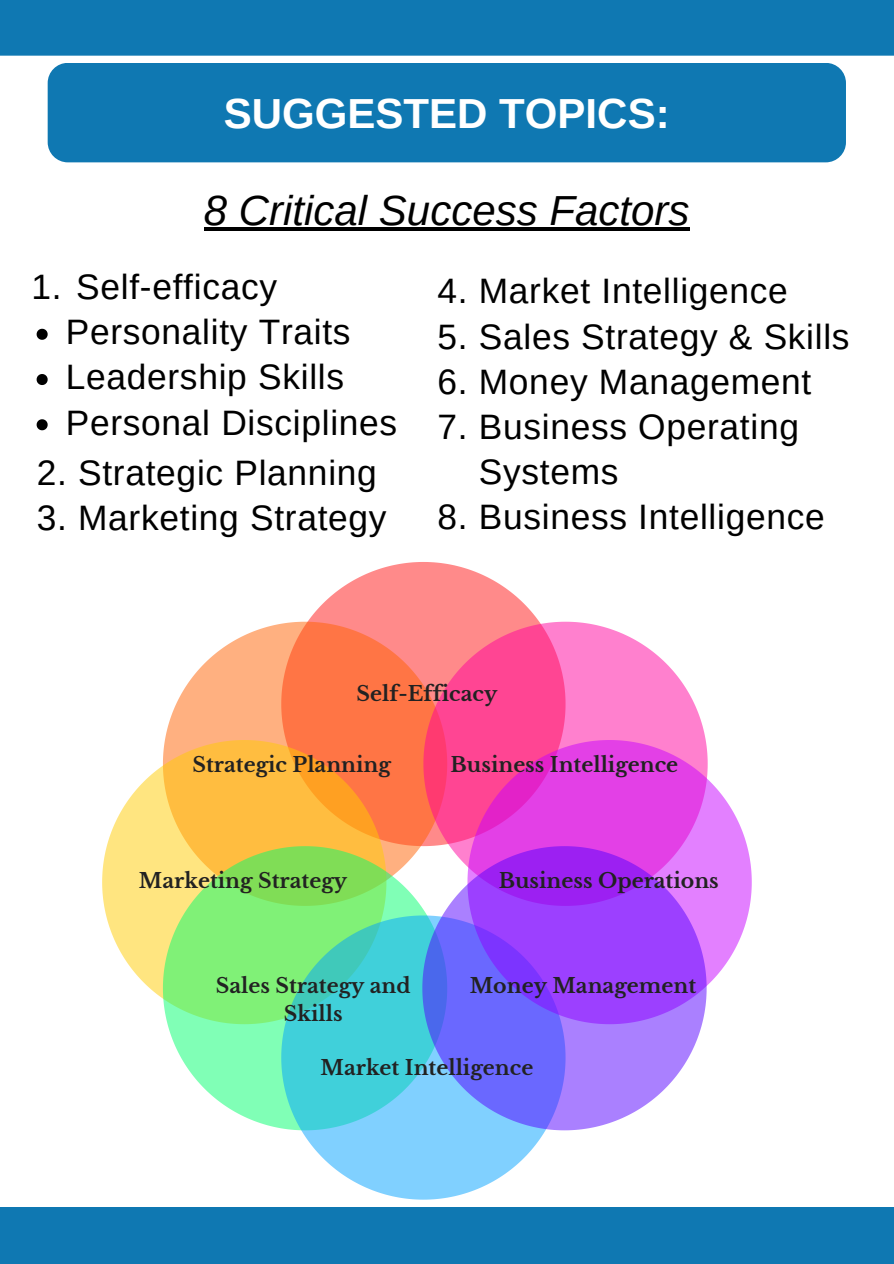
<style>
.page{position:relative;width:894px;height:1264px;background:#fff}
.page>*{position:absolute;margin:0;border:0;box-sizing:border-box;transform-origin:0 0}
.t1{font:700 42px "Arimo";color:#fff}
.t2{font:italic 42px "Arimo";color:#000}
.t3{font:35.25px/45px "Arimo";letter-spacing:.02em;color:#000}
.t4{font:700 20.55px/27.9px "Libre Baskerville";color:#222;text-align:center}
.s1{color:#fff}
</style>
<div class="page">
<div style="left:0;top:1206px;width:893px;height:57px;background:#0f78b2"></div>
<div style="left:0;top:0;width:893px;height:56px;background:#0f78b2"></div>
<div style="left:48px;top:63px;width:797px;height:99px;background:#0f78b2;border-radius:20px"></div>
<svg style="left:37px;top:329px;width:11px;height:11px"></svg>
<svg style="left:37px;top:374px;width:11px;height:11px"></svg>
<svg style="left:37px;top:419px;width:11px;height:11px"></svg>
<hr style="left:204px;top:227px;width:485px;height:3px;background:#000">
<svg style="left:308px;top:562px;width:231px;height:59px;fill:#ff8a8a"></svg>
<svg style="left:165px;top:621px;width:258px;height:225px;background:#ff9972"></svg>
<svg style="left:102px;top:740px;width:284px;height:259px;background:#fec76d"></svg>
<svg style="left:163px;top:846px;width:259px;height:283px;background:#9fee8e"></svg>
<svg style="left:281px;top:915px;width:284px;height:284px;background:#75dade"></svg>
<svg style="left:423px;top:621px;width:283px;height:225px;background:#ff76af"></svg>
<svg style="left:467px;top:740px;width:284px;height:261px;background:#ea66e2"></svg>
<svg style="left:422px;top:846px;width:284px;height:284px;background:#9b6bfb"></svg>
<h1 class="t1" style="left:223px;top:90px;width:447px">SUGGESTED TOPICS:</h1>
<h1 class="t1" style="left:223px;top:97px;width:447px">SUGGESTED TOPICS:</h1>
<p class="t2" style="left:204px;top:186px;width:487px">8 Critical Success Factors</p>
<h2 class="t3" style="left:31px;top:264px;width:247px">1. Self-efficacy</h2>
<p class="t3" style="left:66px;top:309px;width:286px">Personality Traits</p>
<p class="t3" style="left:66px;top:355px;width:280px">Leadership Skills</p>
<p class="t3" style="left:66px;top:400px;width:333px">Personal Disciplines</p>
<h3 class="t3" style="left:37px;top:450px;width:341px">2. Strategic Planning</h3>
<h3 class="t3" style="left:37px;top:495px;width:351px">3. Marketing Strategy</h3>
<h3 class="t3" style="left:437px;top:269px;width:352px">4. Market Intelligence</h3>
<h3 class="t3" style="left:437px;top:314px;width:413px">5. Sales Strategy &amp; Skills</h3>
<h3 class="t3" style="left:437px;top:359px;width:375px">6. Money Management</h3>
<h3 class="t3" style="left:427px;top:404px;width:373px">7. Business Operating<br><span class="s1">1</span> Systems</h3>
<h3 class="t3" style="left:437px;top:494px;width:388px">8. Business Intelligence</h3>
<p class="t4" style="left:356px;top:680px;width:142px">Self-Efficacy</p>
<p class="t4" style="left:192px;top:750px;width:200px">Strategic Planning</p>
<p class="t4" style="left:139px;top:866px;width:209px">Marketing Strategy</p>
<p class="t4" style="left:450px;top:750px;width:229px">Business Intelligence</p>
<p class="t4" style="left:498px;top:866px;width:221px">Business Operations</p>
<p class="t4" style="left:216px;top:972px;width:196px">Sales Strategy and<br>Skills</p>
<p class="t4" style="left:469px;top:972px;width:228px">Money Management</p>
<p class="t4" style="left:320px;top:1053px;width:214px">Market Intelligence</p>
</div>
